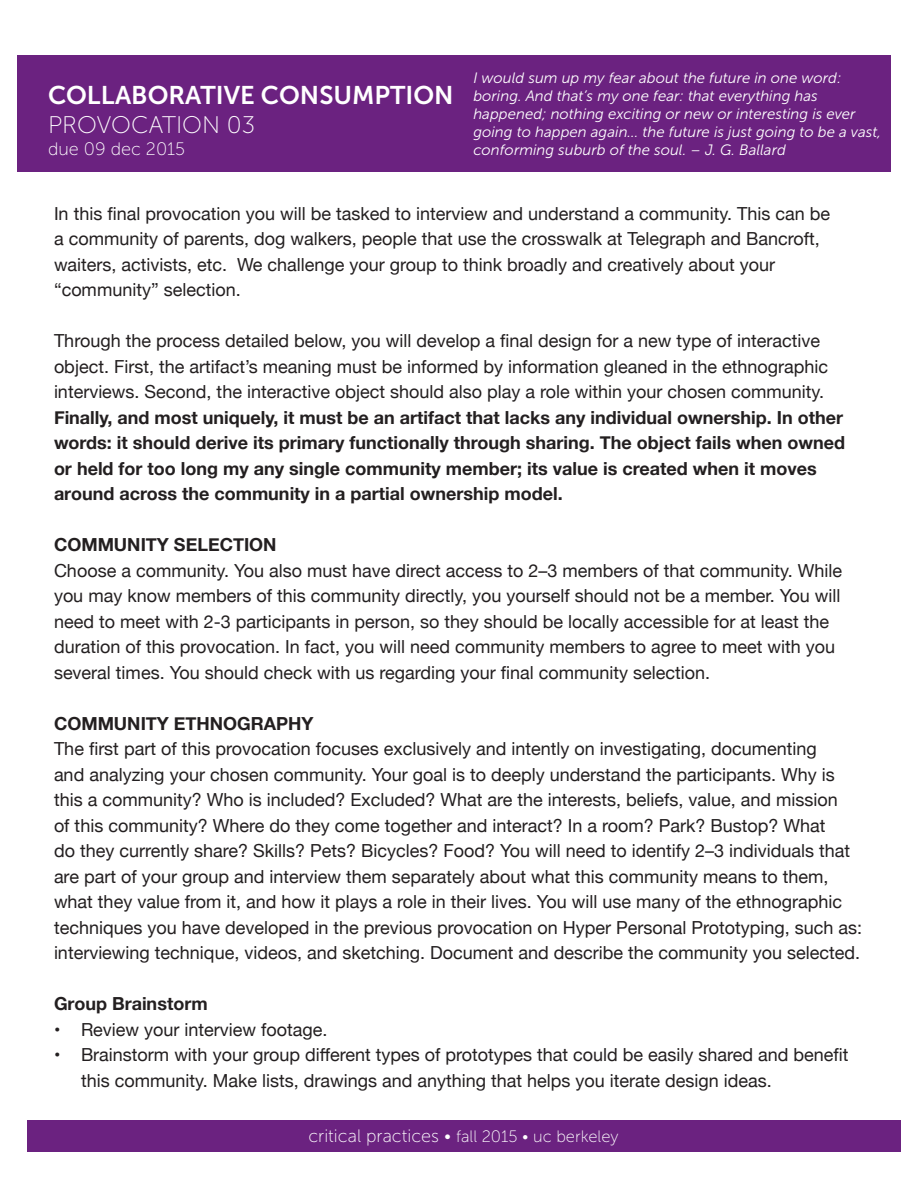
<style>
.page{position:relative;width:918px;height:1188px;background:#fff}
.page>*{position:absolute;margin:0;border:0;box-sizing:border-box;transform-origin:0 0}
.t1{font:25.5px "Museo Sans 700";color:#fff}
.t2{font:24px "Museo Sans 100";color:#fff}
.Body{font:18px/25.5px "Helvetica Neue";color:#231f20}
.Body-2{font:700 18px/25.5px "Helvetica Neue";color:#231f20}
.t3{font:18px "Museo Sans 100";color:#fff}
.t4{font:16.5px "Museo Sans 100";color:#fff}
.t5{font:italic 15px/18px "Museo Sans 300";color:#fff}
.s1{font-weight:400}
.s2{font-size:18px}
</style>
<div class="page">
<div style="left:18px;top:56px;width:873px;height:116px;background:#6b2280"></div>
<div style="left:27px;top:1120px;width:873px;height:32px;background:#6b2280"></div>
<p class="t1" style="left:48px;top:81px;width:407px">COLLABORATIVE CONSUMPTION</p>
<p class="t2" style="left:48px;top:112px;width:209px">PROVOCATION 03</p>
<p class="t3" style="left:48px;top:139px;width:139px">due 09 dec 2015</p>
<p class="t5" style="left:473px;top:69px;width:409px">I would sum up my fear about the future in one word: boring. And that’s my one fear: that everything has happened; nothing exciting or new or interesting is ever going to happen again... the future is just going to be a vast, conforming suburb of the soul. – J. G. Ballard</p>
<p class="Body" style="left:54px;top:202px;width:778px">In this final provocation you will be tasked to interview and understand a community. This can be a community of parents, dog walkers, people that use the crosswalk at Telegraph and Bancroft, waiters, activists, etc. We challenge your group to think broadly and creatively about your “community” selection.</p>
<p class="Body-2" style="left:54px;top:328px;width:793px"><span class="s1">Through the process detailed below, you will develop a final design for a new type of interactive object. First, the artifact’s meaning must be informed by information gleaned in the ethnographic interviews. Second, the interactive object should also play a role within your chosen community.<br></span>Finally, and most uniquely, it must be an artifact that lacks any individual ownership. In other words: it should derive its primary functionally through sharing. The object fails when owned or held for too long my any single community member; its value is created when it moves around across the community in a partial ownership model.</p>
<p class="Body-2" style="left:54px;top:532px;width:224px">COMMUNITY SELECTION</p>
<p class="Body" style="left:54px;top:559px;width:790px">Choose a community. You also must have direct access to 2–3 members of that community. While you may know members of this community directly, you yourself should not be a member. You will need to meet with 2-3 participants in person, so they should be locally accessible for at least the duration of this provocation. In fact, you will need community members to agree to meet with you several times. You should check with us regarding your final community selection.</p>
<p class="Body-2" style="left:54px;top:711px;width:261px">COMMUNITY ETHNOGRAPHY</p>
<p class="Body" style="left:54px;top:737px;width:764px">The first part of this provocation focuses exclusively and intently on investigating, documenting</p>
<p class="Body" style="left:54px;top:763px;width:810px">and analyzing your chosen community. Your goal is to deeply understand the participants. Why is this a community? Who is included? Excluded? What are the interests, beliefs, value, and mission<br>of this community? Where do they come together and interact? In a room? Park? Bustop? What<br>do they currently share? Skills? Pets? Bicycles? Food? You will need to identify 2–3 individuals that are part of your group and interview them separately about what this community means to them, what they value from it, and how it plays a role in their lives. You will use many of the ethnographic techniques you have developed in the previous provocation on Hyper Personal Prototyping, such as: interviewing technique, videos, and sketching. Document and describe the community you selected.</p>
<p class="Body-2" style="left:54px;top:991px;width:155px">Group Brainstorm</p>
<p class="Body" style="left:54px;top:1018px;width:275px">• Review your interview footage.</p>
<p class="Body" style="left:81px;top:1043px;width:769px;text-indent:-27px">• Brainstorm with your group different types of prototypes that could be easily shared and benefit this community. Make lists, drawings and anything that helps you iterate design ideas.</p>
<p class="t4" style="left:308px;top:1127px;width:312px"><span class="s2">critical practices •</span> fall 2015 • uc berkeley</p>
</div>
